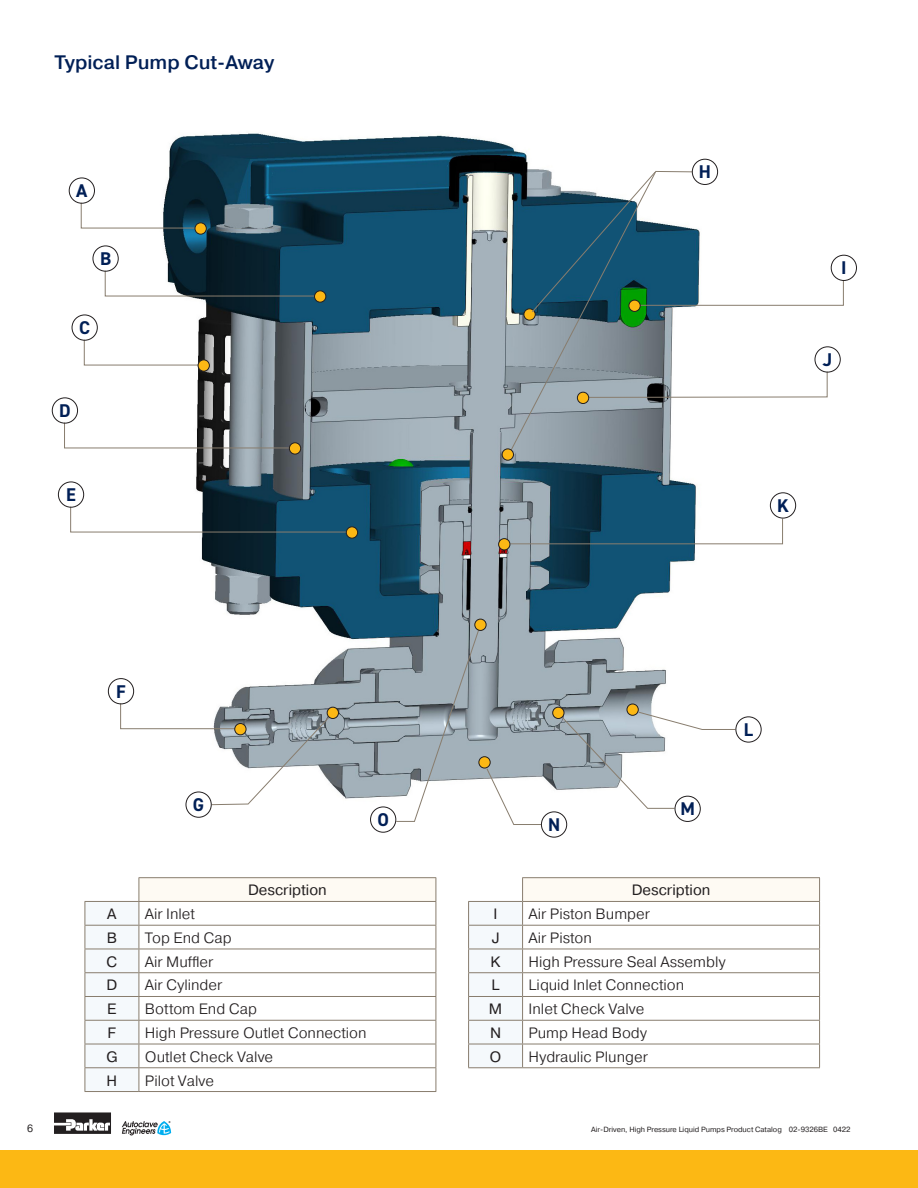
<style>
.page{position:relative;width:918px;height:1188px;background:#fff}
.page>*{position:absolute;margin:0;border:0;box-sizing:border-box;transform-origin:0 0}
.t1{font:500 19.5px "Pragmatica";color:#001f56}
.t2{font:700 18.45px "DIN2014";color:#001f56}
.t3{font:300 15px "Pragmatica";color:#231f20}
.t4{font:15px "Pragmatica";color:#231f20}
.t5{font:10.5px "Pragmatica";color:#231f20}
.t6{font:7.5px "Pragmatica";color:#231f20}
</style>
<div class="page">
<div style="left:0;top:1150px;width:918px;height:38px;background:#fcb814"></div>
<svg style="left:54px;top:1112px;width:57px;height:22px"></svg>
<svg style="left:122px;top:1121px;width:49px;height:15px"></svg>
<img style="left:163px;top:133px;width:555px;height:686px">
<svg style="left:104px;top:270px;width:211px;height:27px"></svg>
<div style="left:92px;top:245px;width:27px;height:27px;border:1px solid #231f20;border-radius:50%"></div>
<svg style="left:64px;top:422px;width:228px;height:27px"></svg>
<div style="left:52px;top:397px;width:26px;height:27px;border:1px solid #231f20;border-radius:50%"></div>
<svg style="left:80px;top:202px;width:122px;height:27px"></svg>
<div style="left:69px;top:177px;width:26px;height:27px;border:1px solid #231f20;border-radius:50%"></div>
<svg style="left:509px;top:518px;width:274px;height:27px"></svg>
<div style="left:770px;top:492px;width:26px;height:27px;border:1px solid #231f20;border-radius:50%"></div>
<div style="left:499px;top:539px;width:11px;height:11px;background:#fcb814;border-radius:50%"></div>
<div style="left:498px;top:538px;width:12px;height:12px;border:1px solid #231f20;border-radius:50%"></div>
<svg style="left:83px;top:339px;width:122px;height:27px"></svg>
<div style="left:72px;top:314px;width:26px;height:27px;border:1px solid #231f20;border-radius:50%"></div>
<div style="left:198px;top:360px;width:11px;height:11px;background:#fcb814;border-radius:50%"></div>
<div style="left:198px;top:359px;width:12px;height:13px;border:1px solid #231f20;border-radius:50%"></div>
<div style="left:289px;top:443px;width:12px;height:11px;background:#fcb814;border-radius:50%"></div>
<div style="left:289px;top:442px;width:12px;height:13px;border:1px solid #231f20;border-radius:50%"></div>
<div style="left:315px;top:291px;width:11px;height:11px;background:#fcb814;border-radius:50%"></div>
<div style="left:314px;top:290px;width:12px;height:13px;border:1px solid #231f20;border-radius:50%"></div>
<div style="left:195px;top:223px;width:11px;height:11px;background:#fcb814;border-radius:50%"></div>
<div style="left:195px;top:222px;width:12px;height:13px;border:1px solid #231f20;border-radius:50%"></div>
<svg style="left:693px;top:371px;width:135px;height:27px"></svg>
<div style="left:815px;top:346px;width:26px;height:27px;border:1px solid #231f20;border-radius:50%"></div>
<div style="left:831px;top:255px;width:26px;height:26px;border:1px solid #231f20;border-radius:50%"></div>
<svg style="left:509px;top:171px;width:184px;height:282px;background:#8a9aa0"></svg>
<div style="left:692px;top:159px;width:26px;height:26px;border:1px solid #231f20;border-radius:50%"></div>
<div style="left:524px;top:309px;width:11px;height:11px;background:#fcb814;border-radius:50%"></div>
<div style="left:523px;top:308px;width:13px;height:13px;border:1px solid #231f20;border-radius:50%"></div>
<div style="left:735px;top:716px;width:27px;height:27px;border:1px solid #231f20;border-radius:50%"></div>
<div style="left:627px;top:704px;width:11px;height:11px;background:#fcb814;border-radius:50%"></div>
<div style="left:627px;top:704px;width:12px;height:12px;border:1px solid #231f20;border-radius:50%"></div>
<svg style="left:561px;top:711px;width:175px;height:98px"></svg>
<div style="left:675px;top:796px;width:26px;height:26px;border:1px solid #231f20;border-radius:50%"></div>
<div style="left:553px;top:707px;width:11px;height:12px;background:#fcb814;border-radius:50%"></div>
<div style="left:552px;top:707px;width:12px;height:12px;border:1px solid #231f20;border-radius:50%"></div>
<svg style="left:70px;top:506px;width:283px;height:27px"></svg>
<div style="left:58px;top:481px;width:26px;height:27px;border:1px solid #231f20;border-radius:50%"></div>
<div style="left:346px;top:527px;width:12px;height:11px;background:#fcb814;border-radius:50%"></div>
<div style="left:346px;top:526px;width:12px;height:13px;border:1px solid #231f20;border-radius:50%"></div>
<svg style="left:486px;top:767px;width:56px;height:58px"></svg>
<div style="left:541px;top:811px;width:26px;height:27px;border:1px solid #231f20;border-radius:50%"></div>
<div style="left:479px;top:757px;width:11px;height:11px;background:#fcb814;border-radius:50%"></div>
<div style="left:478px;top:756px;width:13px;height:12px;border:1px solid #231f20;border-radius:50%"></div>
<div style="left:108px;top:678px;width:26px;height:26px;border:1px solid #231f20;border-radius:50%"></div>
<svg style="left:120px;top:703px;width:211px;height:103px"></svg>
<div style="left:186px;top:792px;width:26px;height:26px;border:1px solid #231f20;border-radius:50%"></div>
<div style="left:327px;top:707px;width:11px;height:12px;background:#fcb814;border-radius:50%"></div>
<div style="left:327px;top:707px;width:12px;height:12px;border:1px solid #231f20;border-radius:50%"></div>
<div style="left:502px;top:449px;width:11px;height:11px;background:#fcb814;border-radius:50%"></div>
<div style="left:502px;top:448px;width:12px;height:13px;border:1px solid #231f20;border-radius:50%"></div>
<svg style="left:531px;top:171px;width:313px;height:142px"></svg>
<svg style="left:395px;top:629px;width:85px;height:193px"></svg>
<div style="left:370px;top:806px;width:26px;height:27px;border:1px solid #231f20;border-radius:50%"></div>
<div style="left:475px;top:619px;width:11px;height:11px;background:#fcb814;border-radius:50%"></div>
<div style="left:474px;top:619px;width:13px;height:12px;border:1px solid #231f20;border-radius:50%"></div>
<div style="left:86px;top:902px;width:351px;height:190px;background:#f5f9fc"></div>
<hr style="left:139px;top:877px;width:297px;height:1px;background:#887d6e">
<hr style="left:522px;top:877px;width:298px;height:1px;background:#887d6e">
<hr style="left:85px;top:901px;width:54px;height:1px;background:#887d6e">
<hr style="left:85px;top:925px;width:54px;height:1px;background:#887d6e">
<hr style="left:85px;top:949px;width:54px;height:1px;background:#887d6e">
<hr style="left:85px;top:972px;width:54px;height:1px;background:#887d6e">
<hr style="left:85px;top:996px;width:54px;height:1px;background:#887d6e">
<hr style="left:85px;top:1020px;width:54px;height:1px;background:#887d6e">
<hr style="left:85px;top:1044px;width:54px;height:1px;background:#887d6e">
<hr style="left:85px;top:1067px;width:54px;height:1px;background:#887d6e">
<svg style="left:85px;top:902px;width:1px;height:189px"></svg>
<svg style="left:139px;top:878px;width:681px;height:213px"></svg>
<hr style="left:468px;top:1067px;width:55px;height:1px;background:#887d6e">
<hr style="left:523px;top:1067px;width:297px;height:1px;background:#887d6e">
<hr style="left:85px;top:1091px;width:54px;height:1px;background:#887d6e">
<hr style="left:139px;top:1091px;width:297px;height:1px;background:#887d6e">
<p class="t1" style="left:55px;top:50px;width:221px">Typical Pump Cut-Away</p>
<p class="t2" style="left:76px;top:179px;width:13px">A</p>
<p class="t2" style="left:100px;top:247px;width:13px">B</p>
<p class="t2" style="left:79px;top:316px;width:12px">C</p>
<p class="t2" style="left:59px;top:398px;width:13px">D</p>
<p class="t2" style="left:66px;top:483px;width:11px">E</p>
<p class="t2" style="left:699px;top:160px;width:14px">H</p>
<p class="t2" style="left:841px;top:256px;width:7px">I</p>
<p class="t2" style="left:823px;top:347px;width:11px">J</p>
<p class="t2" style="left:777px;top:493px;width:13px">K</p>
<p class="t2" style="left:116px;top:679px;width:11px">F</p>
<p class="t2" style="left:744px;top:717px;width:11px">L</p>
<p class="t2" style="left:193px;top:793px;width:13px">G</p>
<p class="t2" style="left:377px;top:808px;width:13px">O</p>
<p class="t2" style="left:548px;top:812px;width:14px">N</p>
<p class="t2" style="left:680px;top:797px;width:16px">M</p>
<p class="t4" style="left:248px;top:881px;width:80px">Description</p>
<p class="t4" style="left:632px;top:881px;width:80px">Description</p>
<p class="t4" style="left:107px;top:905px;width:11px">A</p>
<p class="t3" style="left:145px;top:904px;width:52px">Air Inlet</p>
<p class="t4" style="left:494px;top:905px;width:5px">I</p>
<p class="t3" style="left:529px;top:904px;width:123px">Air Piston Bumper</p>
<p class="t4" style="left:107px;top:929px;width:12px">B</p>
<p class="t3" style="left:145px;top:928px;width:88px">Top End Cap</p>
<p class="t4" style="left:492px;top:929px;width:9px">J</p>
<p class="t3" style="left:529px;top:928px;width:65px">Air Piston</p>
<p class="t4" style="left:107px;top:952px;width:12px">C</p>
<p class="t3" style="left:145px;top:952px;width:70px">Air Muffler</p>
<p class="t4" style="left:491px;top:952px;width:12px">K</p>
<p class="t3" style="left:529px;top:952px;width:199px">High Pressure Seal Assembly</p>
<p class="t4" style="left:107px;top:976px;width:12px">D</p>
<p class="t3" style="left:145px;top:976px;width:79px">Air Cylinder</p>
<p class="t4" style="left:492px;top:976px;width:9px">L</p>
<p class="t3" style="left:529px;top:976px;width:157px">Liquid Inlet Connection</p>
<p class="t4" style="left:107px;top:1000px;width:11px">E</p>
<p class="t3" style="left:145px;top:1000px;width:114px">Bottom End Cap</p>
<p class="t4" style="left:489px;top:1000px;width:15px">M</p>
<p class="t3" style="left:529px;top:1000px;width:117px">Inlet Check Valve</p>
<p class="t4" style="left:108px;top:1024px;width:10px">F</p>
<p class="t3" style="left:145px;top:1023px;width:223px">High Pressure Outlet Connection</p>
<p class="t4" style="left:490px;top:1024px;width:13px">N</p>
<p class="t3" style="left:529px;top:1023px;width:120px">Pump Head Body</p>
<p class="t4" style="left:106px;top:1047px;width:13px">G</p>
<p class="t3" style="left:145px;top:1047px;width:130px">Outlet Check Valve</p>
<p class="t4" style="left:490px;top:1047px;width:13px">O</p>
<p class="t3" style="left:529px;top:1047px;width:121px">Hydraulic Plunger</p>
<p class="t4" style="left:107px;top:1071px;width:12px">H</p>
<p class="t3" style="left:145px;top:1071px;width:71px">Pilot Valve</p>
<p class="t5" style="left:27px;top:1122px;width:8px">6</p>
<p class="t6" style="left:591px;top:1125px;width:261px">Air-Driven, High Pressure Liquid Pumps Product Catalog 02-9326BE 0422</p>
</div>
